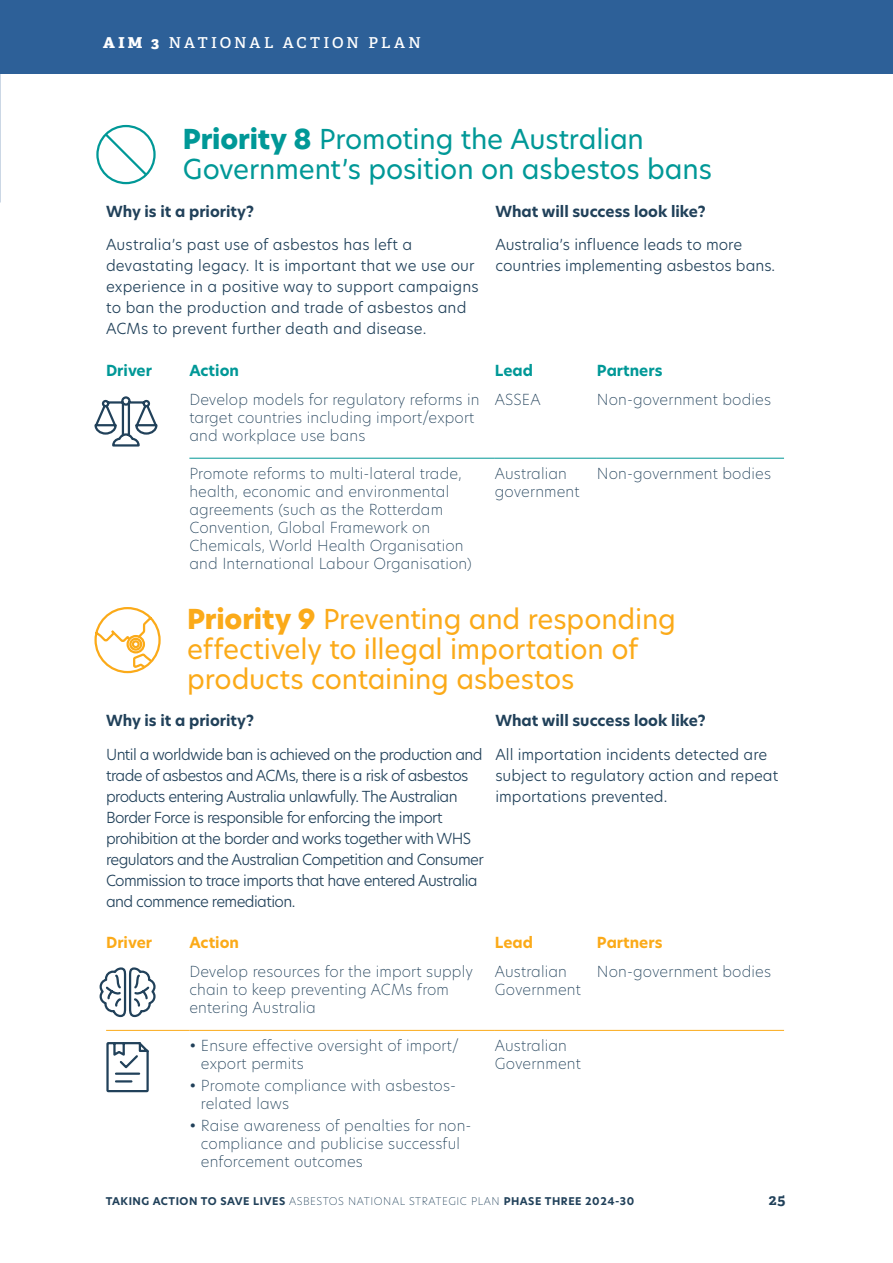
<style>
.page{position:relative;width:893px;height:1263px;background:#fff}
.page>*{position:absolute;margin:0;border:0;box-sizing:border-box;transform-origin:0 0}
.t1{font:27px/30px "New Hero";letter-spacing:-.01em;color:#fbaa19}
.t2{font:27px/30px "New Hero";letter-spacing:-.005em;color:#009897}
.t3{font:200 15px/18px "New Hero";letter-spacing:.01em;color:#21415a}
.t4{font:300 15px/21px "New Hero";letter-spacing:-.04em;color:#21415a}
.t5{font:300 15px/21px "New Hero";letter-spacing:.01em;color:#21415a}
.t6{font:300 15px/21px "New Hero";color:#21415a}
.t7{font:700 15px "New Hero";color:#21415a}
.t8{font:700 15px "New Hero";color:#009897}
.t9{font:700 15px "New Hero";color:#fbaa19}
.t10{font:600 15px "Adelle";letter-spacing:.195em;color:#fff}
.t11{font:700 15px "Adelle";color:#21415a}
.t12{font:700 10.5px "New Hero";letter-spacing:.05em;color:#21415a}
.s1{font-weight:800}
.s2{font-weight:200}
</style>
<div class="page">
<hr style="left:189px;top:458px;width:306px;height:1px;background:#009897">
<hr style="left:495px;top:458px;width:102px;height:1px;background:#009897">
<hr style="left:597px;top:458px;width:187px;height:1px;background:#009897">
<svg style="left:94px;top:396px;width:64px;height:51px"></svg>
<div style="left:96px;top:125px;width:60px;height:59px;border:2px solid #009897;border-radius:50%"></div>
<svg style="left:103px;top:131px;width:46px;height:47px"></svg>
<hr style="left:106px;top:1030px;width:83px;height:1px;background:#fbaa19">
<hr style="left:189px;top:1030px;width:306px;height:1px;background:#fbaa19">
<hr style="left:495px;top:1030px;width:102px;height:1px;background:#fbaa19">
<hr style="left:597px;top:1030px;width:187px;height:1px;background:#fbaa19">
<svg style="left:99px;top:967px;width:57px;height:51px"></svg>
<div style="left:0;top:0;width:893px;height:74px;background:#2d6098"></div>
<svg style="left:94px;top:607px;width:67px;height:67px"></svg>
<svg style="left:106px;top:1042px;width:43px;height:51px"></svg>
<p class="t10" style="left:103px;top:34px;width:319px"><span class="s1">AIM 3</span> NATIONAL ACTION PLAN</p>
<h1 class="t2" style="left:183px;top:124px;width:531px"><span class="s1">Priority 8</span> Promoting the Australian<br>Government’s position on asbestos bans</h1>
<p class="t7" style="left:106px;top:201px;width:150px">Why is it a priority?</p>
<p class="t5" style="left:106px;top:234px;width:374px">Australia’s past use of asbestos has left a devastating legacy. It is important that we use our experience in a positive way to support campaigns to ban the production and trade of asbestos and ACMs to prevent further death and disease.</p>
<p class="t7" style="left:495px;top:201px;width:212px">What will success look like?</p>
<p class="t6" style="left:495px;top:234px;width:281px">Australia’s influence leads to more countries implementing asbestos bans.</p>
<p class="t8" style="left:106px;top:360px;width:47px">Driver</p>
<p class="t8" style="left:189px;top:360px;width:51px">Action</p>
<p class="t8" style="left:495px;top:360px;width:40px">Lead</p>
<p class="t8" style="left:597px;top:360px;width:67px">Partners</p>
<p class="t3" style="left:189px;top:390px;width:292px">Develop models for regulatory reforms in target countries including import/export and workplace use bans</p>
<p class="t3" style="left:495px;top:390px;width:47px">ASSEA</p>
<p class="t3" style="left:597px;top:390px;width:176px">Non-government bodies</p>
<p class="t3" style="left:189px;top:464px;width:284px">Promote reforms to multi-lateral trade, health, economic and environmental agreements (such as the Rotterdam Convention, Global Framework on Chemicals, World Health Organisation and International Labour Organisation)</p>
<p class="t3" style="left:495px;top:464px;width:86px">Australian government</p>
<p class="t3" style="left:597px;top:464px;width:176px">Non-government bodies</p>
<h1 class="t1" style="left:187px;top:603px;width:490px"><span class="s1">Priority 9</span> Preventing and responding effectively to illegal importation of products containing asbestos</h1>
<p class="t7" style="left:106px;top:710px;width:150px">Why is it a priority?</p>
<p class="t4" style="left:106px;top:743px;width:379px">Until a worldwide ban is achieved on the production and trade of asbestos and ACMs, there is a risk of asbestos products entering Australia unlawfully. The Australian Border Force is responsible for enforcing the import prohibition at the border and works together with WHS regulators and the Australian Competition and Consumer Commission to trace imports that have entered Australia and commence remediation.</p>
<p class="t7" style="left:495px;top:710px;width:212px">What will success look like?</p>
<p class="t6" style="left:495px;top:743px;width:284px">All importation incidents detected are subject to regulatory action and repeat importations prevented.</p>
<p class="t9" style="left:106px;top:933px;width:47px">Driver</p>
<p class="t9" style="left:189px;top:933px;width:51px">Action</p>
<p class="t9" style="left:495px;top:933px;width:40px">Lead</p>
<p class="t9" style="left:597px;top:933px;width:67px">Partners</p>
<p class="t3" style="left:189px;top:962px;width:285px">Develop resources for the import supply chain to keep preventing ACMs from entering Australia</p>
<p class="t3" style="left:495px;top:962px;width:87px">Australian<br>Government</p>
<p class="t3" style="left:597px;top:962px;width:176px">Non-government bodies</p>
<p class="t3" style="left:201px;top:1036px;width:259px;text-indent:-12px">• Ensure effective oversight of import/ export permits</p>
<p class="t3" style="left:201px;top:1076px;width:257px;text-indent:-12px">• Promote compliance with asbestos&shy;related laws</p>
<p class="t3" style="left:201px;top:1116px;width:272px;text-indent:-12px">• Raise awareness of penalties for non&shy;compliance and publicise successful enforcement outcomes</p>
<p class="t3" style="left:495px;top:1036px;width:87px">Australian<br>Government</p>
<p class="t12" style="left:106px;top:1194px;width:530px">TAKING ACTION TO SAVE LIVES <span class="s2">ASBESTOS NATIONAL STRATEGIC PLAN</span> PHASE THREE 2024-30</p>
<p class="t11" style="left:769px;top:1190px;width:18px">25</p>
</div>
